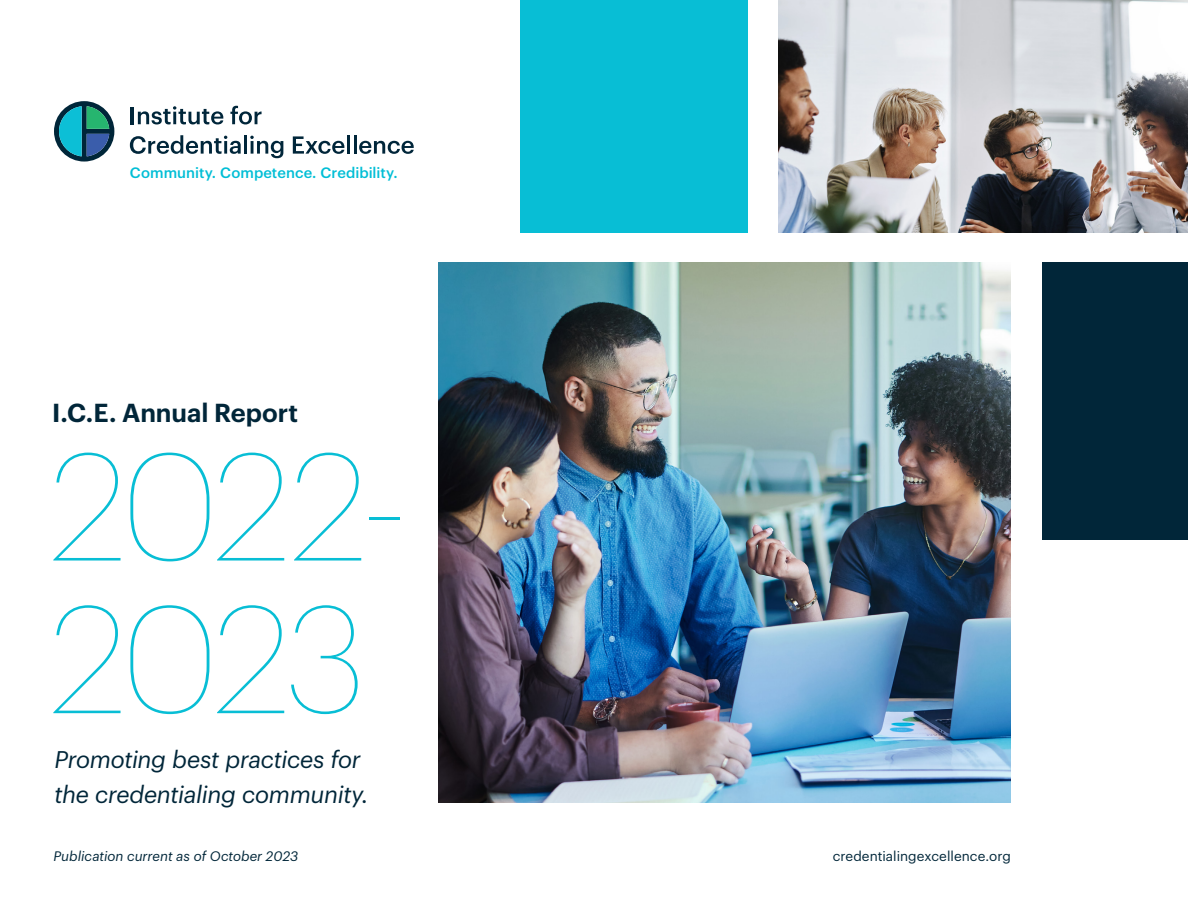
<style>
.page{position:relative;width:1188px;height:918px;background:#fff}
.page>*{position:absolute;margin:0;border:0;box-sizing:border-box;transform-origin:0 0}
.t1{font:100 149.7px/152.7px "Graphik";letter-spacing:-.03em;color:#08bed5}
.t2{font:600 25.5px "Graphik";letter-spacing:-.005em;color:#012639}
.t3{font:italic 23.55px/34.3px "Graphik";letter-spacing:-.015em;color:#012639}
.t4{font:500 14.7px "Graphik";letter-spacing:.005em;color:#00bed6}
.t5{font:italic 13.5px "Graphik";letter-spacing:.005em;color:#012639}
.t6{font:13.5px "Graphik";letter-spacing:.005em;color:#012639}
</style>
<div class="page">
<img style="left:438px;top:262px;width:573px;height:540px">
<div style="left:521px;top:0;width:227px;height:232px;background:#08bed5"></div>
<div style="left:1042px;top:262px;width:146px;height:278px;background:#012639"></div>
<img style="left:778px;top:0;width:410px;height:232px">
<hr style="left:131px;top:107px;width:3px;height:17px;background:#00263a">
<svg style="left:138px;top:106px;width:85px;height:18px"></svg>
<svg style="left:230px;top:106px;width:32px;height:18px"></svg>
<svg style="left:130px;top:135px;width:111px;height:19px"></svg>
<hr style="left:244px;top:135px;width:3px;height:19px;background:#00263a">
<svg style="left:250px;top:136px;width:33px;height:22px"></svg>
<svg style="left:293px;top:136px;width:51px;height:18px"></svg>
<hr style="left:347px;top:135px;width:3px;height:19px;background:#00263a">
<svg style="left:354px;top:135px;width:60px;height:19px"></svg>
<svg style="left:54px;top:101px;width:60px;height:61px"></svg>
<p class="t4" style="left:130px;top:162px;width:269px">Community. Competence. Credibility.</p>
<p class="t2" style="left:52px;top:394px;width:247px">I.C.E. Annual Report</p>
<h1 class="t1" style="left:50px;top:420px;width:360px">2022-<br>2023</h1>
<p class="t3" style="left:54px;top:741px;width:316px">Promoting best practices for the credentialing community.</p>
<p class="t5" style="left:53px;top:846px;width:246px">Publication current as of October 2023</p>
<p class="t6" style="left:833px;top:846px;width:180px">credentialingexcellence.org</p>
</div>
